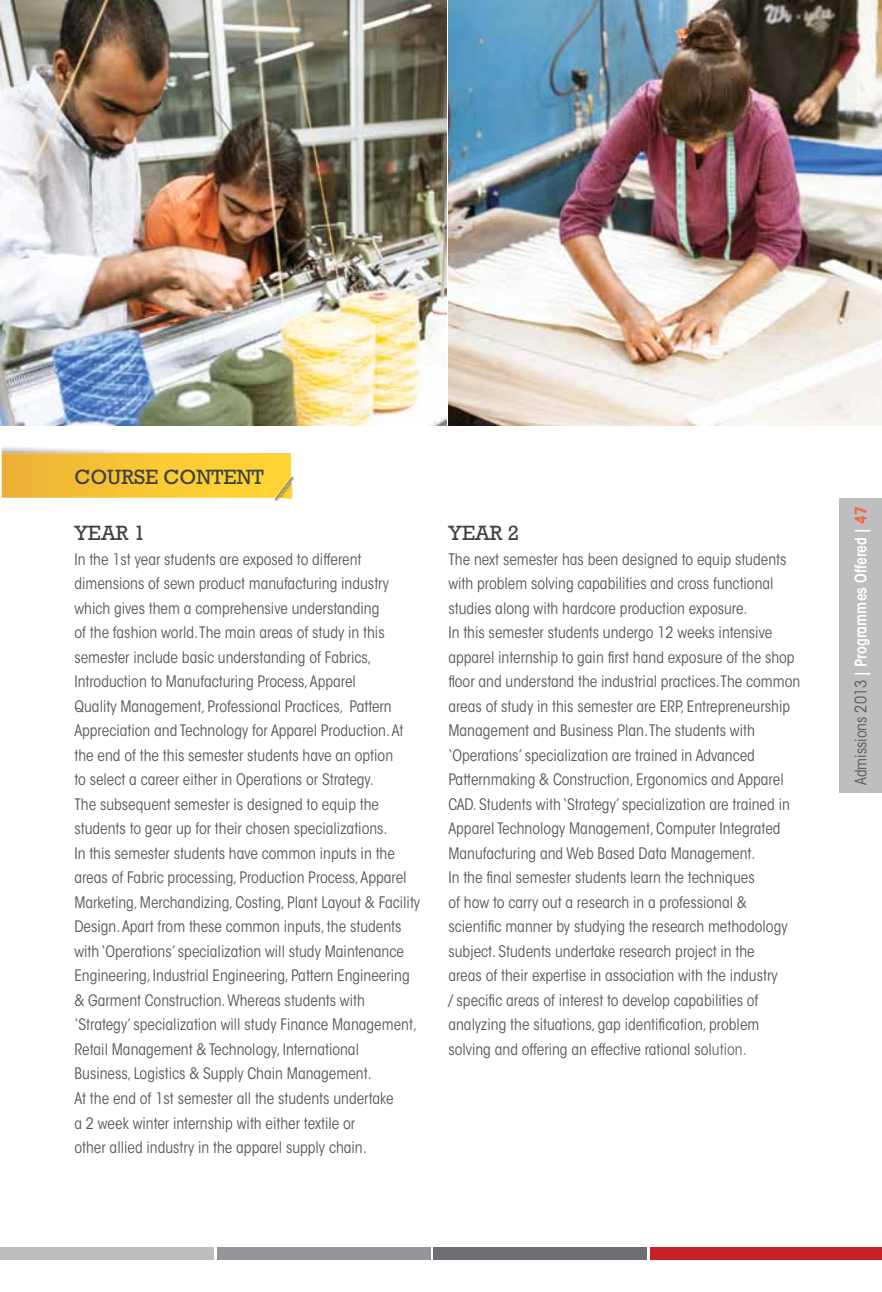
<style>
.page{position:relative;width:882px;height:1292px;background:#fff}
.page>*{position:absolute;margin:0;border:0;box-sizing:border-box;transform-origin:0 0}
.t1{font:21px "Rockwell Std";color:#414042}
.t2{font:condensed 15.75px/24.5px "ITC Avant Garde Std";color:#58595b}
.t3{font:600 condensed 15.75px "ITC Avant Garde Std";color:#fff}
.s1{color:#696a6d}
.s2{font-weight:400;color:#58595b}
.s3{font-weight:700;color:#f36c42}
</style>
<div class="page">
<div style="left:0;top:1247px;width:214px;height:13px;background:#bcbec0"></div>
<div style="left:217px;top:1247px;width:213px;height:13px;background:#939598"></div>
<div style="left:433px;top:1247px;width:214px;height:13px;background:#6d6e71"></div>
<div style="left:650px;top:1247px;width:232px;height:13px;background:#c72127"></div>
<svg style="left:3px;top:447px;width:291px;height:54px;background:#f7ce57"></svg>
<hr style="left:1px;top:453px;width:290px;height:1px;background:#f5c975">
<img style="left:0;top:0;width:446px;height:425px">
<img style="left:448px;top:0;width:434px;height:425px">
<div style="left:839px;top:498px;width:43px;height:295px;background:#bcbec0"></div>
<h1 class="t1" style="left:74px;top:464px;width:191px">COURSE CONTENT</h1>
<h1 class="t1" style="left:74px;top:521px;width:72px">YEAR 1</h1>
<p class="t2" style="left:74px;top:547px;width:347px">In the 1st year students are exposed to different dimensions of sewn product manufacturing industry which gives them a comprehensive understanding<br>of the fashion world. The main areas of study in this semester include basic understanding of Fabrics, Introduction to Manufacturing Process, Apparel<br>Quality Management, Professional Practices, Pattern Appreciation and Technology for Apparel Production. At the end of the this semester students have an option<br>to select a career either in Operations or Strategy.<br>The subsequent semester is designed to equip the students to gear up for their chosen specializations.<br>In this semester students have common inputs in the areas of Fabric processing, Production Process, Apparel Marketing, Merchandizing, Costing, Plant Layout &amp; Facility Design. Apart from these common inputs, the students with ‘Operations’ specialization will study Maintenance Engineering, Industrial Engineering, Pattern Engineering &amp; Garment Construction. Whereas students with ‘Strategy’ specialization will study Finance Management, Retail Management &amp; Technology, International Business, Logistics &amp; Supply Chain Management.<br>At the end of 1st semester all the students undertake<br>a 2 week winter internship with either textile or<br>other allied industry in the apparel supply chain.</p>
<h1 class="t1" style="left:448px;top:521px;width:72px">YEAR 2</h1>
<p class="t2" style="left:448px;top:547px;width:353px">The next semester has been designed to equip students with problem solving capabilities and cross functional studies along with hardcore production exposure.<br>In this semester students undergo 12 weeks intensive apparel internship to gain first hand exposure of the shop floor and understand the industrial practices. The common areas of study in this semester are ERP, Entrepreneurship Management and Business Plan. The students with ‘Operations’ specialization are trained in Advanced Patternmaking &amp; Construction, Ergonomics and Apparel CAD. Students with ‘Strategy’ specialization are trained in Apparel Technology Management, Computer Integrated Manufacturing and Web Based Data Management.<br>In the final semester students learn the techniques<br>of how to carry out a research in a professional &amp; scientific manner by studying the research methodology subject. Students undertake research project in the<br>areas of their expertise in association with the industry<br>/ specific areas of interest to develop capabilities of analyzing the situations, gap identification, problem solving and offering an effective rational sol<span class="s1">ution.</span></p>
<p class="t3" style="left:851px;top:785px;width:280px;rotate:-90deg"><span class="s2">Admissions 2013</span> | Programmes Offered | <span class="s3">47</span></p>
</div>
